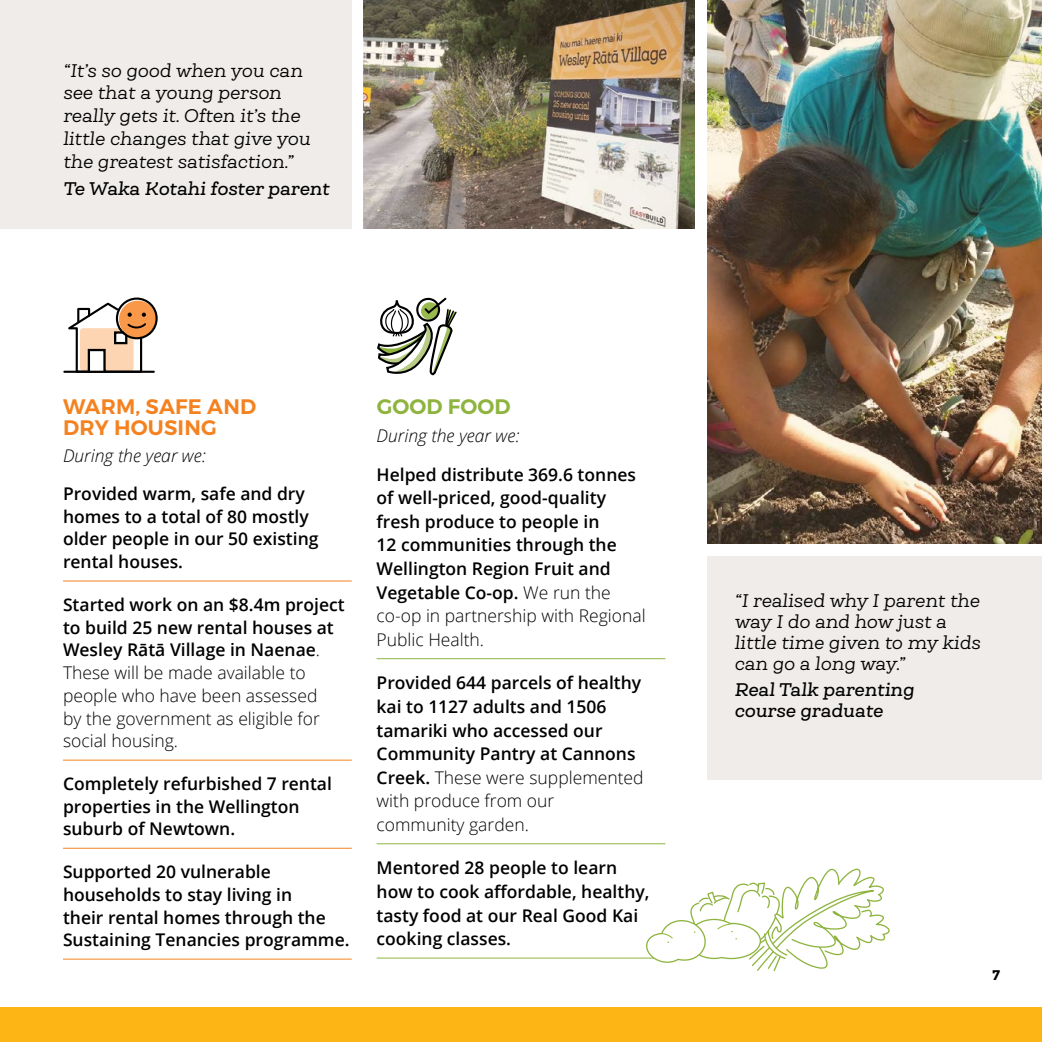
<style>
.page{position:relative;width:1042px;height:1042px;background:#fff}
.page>*{position:absolute;margin:0;border:0;box-sizing:border-box;transform-origin:0 0}
.t1{font:600 21px/21px "Montserrat";letter-spacing:.01em;color:#f58220}
.t2{font:600 21px "Montserrat";letter-spacing:.01em;color:#8eb43f}
.t3{font:600 17.5px/23.6px "Open Sans";color:#000}
.t4{font:italic 17.5px/22.8px "Queulat Alt";color:#000}
.t5{font:300 17.5px/22.8px "Open Sans";color:#000}
.t6{font:italic 500 17.5px/21px "Queulat Alt";color:#000}
.t7{font:italic 300 17.5px "Open Sans";color:#000}
.t8{font:700 14px "Montserrat";color:#000}
.s1{font-weight:600}
.s2{font-weight:300}
</style>
<div class="page">
<hr style="left:377px;top:658px;width:288px;height:1px;background:#8eb43f">
<hr style="left:377px;top:843px;width:288px;height:1px;background:#8eb43f">
<hr style="left:377px;top:957px;width:288px;height:1px;background:#8eb43f">
<hr style="left:63px;top:580px;width:289px;height:1px;background:#f58220">
<hr style="left:63px;top:760px;width:289px;height:1px;background:#f58220">
<hr style="left:63px;top:848px;width:289px;height:1px;background:#f58220">
<hr style="left:63px;top:958px;width:289px;height:1px;background:#f58220">
<img style="left:364px;top:0;width:330px;height:228px">
<div style="left:0;top:1007px;width:1042px;height:35px;background:#fcb515"></div>
<div style="left:0;top:0;width:352px;height:228px;background:#efecea"></div>
<div style="left:707px;top:556px;width:335px;height:224px;background:#efecea"></div>
<img style="left:707px;top:0;width:335px;height:544px">
<svg style="left:63px;top:301px;width:93px;height:72px"></svg>
<div style="left:116px;top:297px;width:42px;height:42px;border:2px solid #000;border-radius:50%"></div>
<hr style="left:64px;top:371px;width:90px;height:2px;background:#000">
<svg style="left:377px;top:297px;width:80px;height:79px"></svg>
<svg style="left:643px;top:868px;width:247px;height:103px"></svg>
<p class="t4" style="left:63px;top:58px;width:249px">“It’s so good when you can see that a young person really gets it. Often it’s the little changes that give you the greatest satisfaction.”</p>
<p class="t6" style="left:63px;top:178px;width:268px">Te Waka Kotahi foster parent</p>
<p class="t1" style="left:63px;top:396px;width:195px">WARM, SAFE AND<br>DRY HOUSING</p>
<p class="t7" style="left:63px;top:444px;width:144px">During the year we:</p>
<p class="t3" style="left:63px;top:482px;width:257px;line-height:22.8px">Provided warm, safe and dry homes to a total of 80 mostly older people in our 50 existing rental houses.</p>
<p class="t5" style="left:63px;top:592px;width:283px"><span class="s1">Started work on an $8.4m project to build 25 new rental houses at<br>Wesley Rātā Village in Naenae</span>.<br>These will be made available to people who have been assessed<br>by the government as eligible for social housing.</p>
<p class="t3" style="left:63px;top:772px;width:270px;line-height:22.8px">Completely refurbished 7 rental properties in the Wellington suburb of Newtown.</p>
<p class="t3" style="left:63px;top:860px;width:288px;line-height:22.8px">Supported 20 vulnerable households to stay living in<br>their rental homes through the<br>Sustaining Tenancies programme.</p>
<p class="t2" style="left:377px;top:393px;width:135px">GOOD FOOD</p>
<p class="t7" style="left:377px;top:424px;width:144px">During the year we:</p>
<p class="t3" style="left:377px;top:462px;width:271px">Helped distribute 369.6 tonnes of well-priced, good-quality fresh produce to people in<br>12 communities through the<br>Wellington Region Fruit and<br>Vegetable Co-op. <span class="s2">We run the co-op in partnership with Regional<br>Public Health.</span></p>
<p class="t3" style="left:377px;top:671px;width:268px">Provided 644 parcels of healthy kai to 1127 adults and 1506 tamariki who accessed our<br>Community Pantry at Cannons<br>Creek. <span class="s2">These were supplemented with produce from our community garden.</span></p>
<p class="t3" style="left:377px;top:856px;width:274px">Mentored 28 people to learn how to cook affordable, healthy, tasty food at our Real Good Kai cooking classes.</p>
<p class="t4" style="left:734px;top:590px;width:248px;line-height:21px">“I realised why I parent the way I do and how just a little time given to my kids can go a long way.”</p>
<p class="t6" style="left:734px;top:679px;width:181px">Real Talk parenting course graduate</p>
<p class="t8" style="left:992px;top:967px;width:10px">7</p>
</div>
